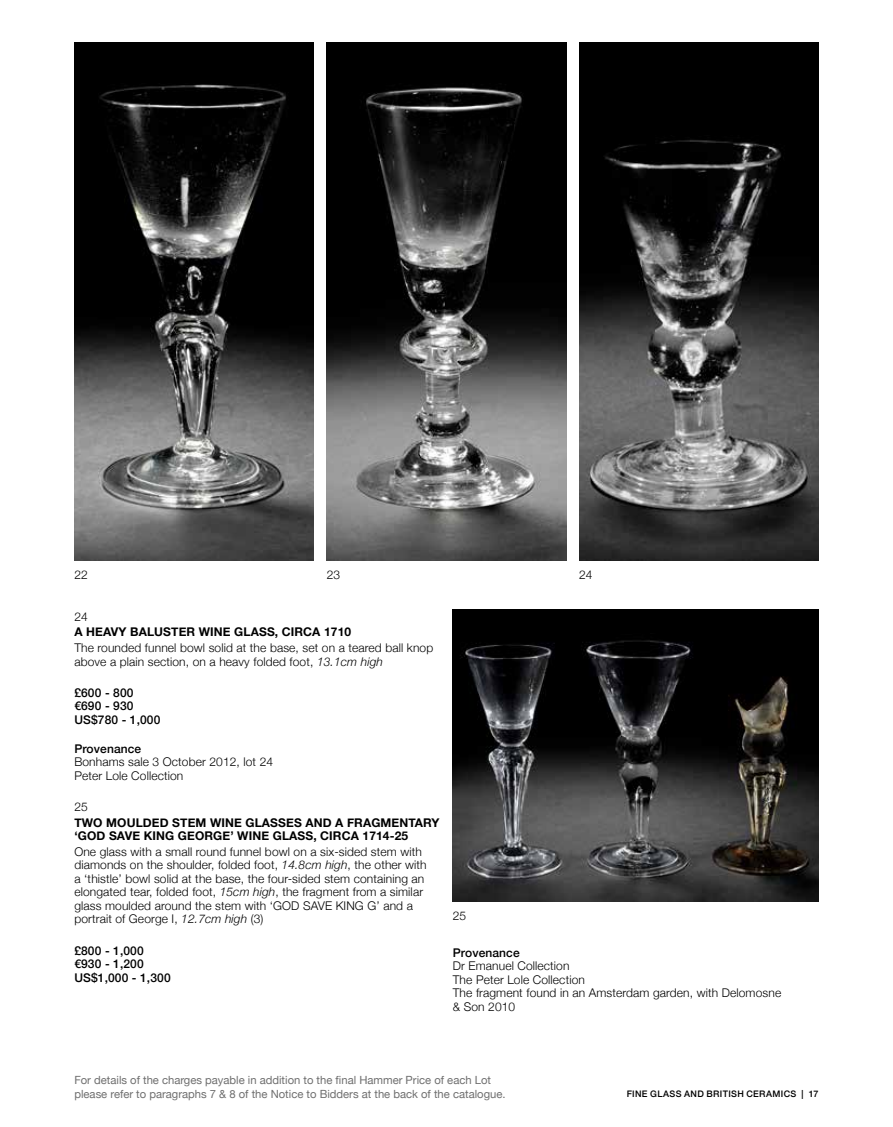
<style>
.page{position:relative;width:893px;height:1127px;background:#fff}
.page>*{position:absolute;margin:0;border:0;box-sizing:border-box;transform-origin:0 0}
.t1{font:300 12px/13.5px "Helvetica Neue";letter-spacing:.01em;color:#000}
.t2{font:700 12px/13.5px "Helvetica Neue";letter-spacing:.01em;color:#000}
.t3{font:500 12px/13.5px "Helvetica Neue";letter-spacing:.01em;color:#000}
.t4{font:11.25px/13.5px "Helvetica Neue";color:#6f6f6f}
.t5{font:500 9px "Helvetica Neue";letter-spacing:.035em;color:#000}
.s1{font-style:italic}
</style>
<div class="page">
<img style="left:453px;top:609px;width:366px;height:292px">
<img style="left:74px;top:43px;width:240px;height:517px">
<img style="left:327px;top:43px;width:239px;height:517px">
<img style="left:579px;top:43px;width:240px;height:517px">
<p class="t1" style="left:74px;top:567px;width:15px">22</p>
<p class="t1" style="left:579px;top:567px;width:15px">24</p>
<p class="t1" style="left:327px;top:567px;width:15px">23</p>
<p class="t1" style="left:74px;top:609px;width:15px">24</p>
<p class="t2" style="left:74px;top:626px;width:278px">A HEAVY BALUSTER WINE GLASS, CIRCA 1710</p>
<p class="t1" style="left:74px;top:640px;width:360px">The rounded funnel bowl solid at the base, set on a teared ball knop above a plain section, on a heavy folded foot, <span class="s1">13.1cm high</span></p>
<p class="t3" style="left:74px;top:685px;width:88px">£600 - 800 €690 - 930<br>US$780 - 1,000</p>
<p class="t3" style="left:74px;top:741px;width:68px">Provenance</p>
<p class="t1" style="left:74px;top:754px;width:200px">Bonhams sale 3 October 2012, lot 24<br>Peter Lole Collection</p>
<p class="t1" style="left:74px;top:799px;width:15px">25</p>
<p class="t2" style="left:74px;top:816px;width:367px">TWO MOULDED STEM WINE GLASSES AND A FRAGMENTARY ‘GOD SAVE KING GEORGE’ WINE GLASS, CIRCA 1714-25</p>
<p class="t1" style="left:74px;top:844px;width:354px">One glass with a small round funnel bowl on a six-sided stem with diamonds on the shoulder, folded foot, <span class="s1">14.8cm high</span>, the other with a ‘thistle’ bowl solid at the base, the four-sided stem containing an elongated tear, folded foot, <span class="s1">15cm high</span>, the fragment from a similar glass moulded around the stem with ‘GOD SAVE KING G’ and a portrait of George I, <span class="s1">12.7cm high</span> (3)</p>
<p class="t3" style="left:74px;top:943px;width:98px">£800 - 1,000 €930 - 1,200<br>US$1,000 - 1,300</p>
<p class="t3" style="left:453px;top:945px;width:68px">Provenance</p>
<p class="t1" style="left:453px;top:908px;width:15px">25</p>
<p class="t1" style="left:453px;top:958px;width:330px">Dr Emanuel Collection<br>The Peter Lole Collection<br>The fragment found in an Amsterdam garden, with Delomosne &amp; Son 2010</p>
<p class="t4" style="left:74px;top:1074px;width:433px">For details of the charges payable in addition to the final Hammer Price of each Lot please refer to paragraphs 7 &amp; 8 of the Notice to Bidders at the back of the catalogue.</p>
<p class="t5" style="left:627px;top:1087px;width:193px">FINE GLASS AND BRITISH CERAMICS | 17</p>
</div>
